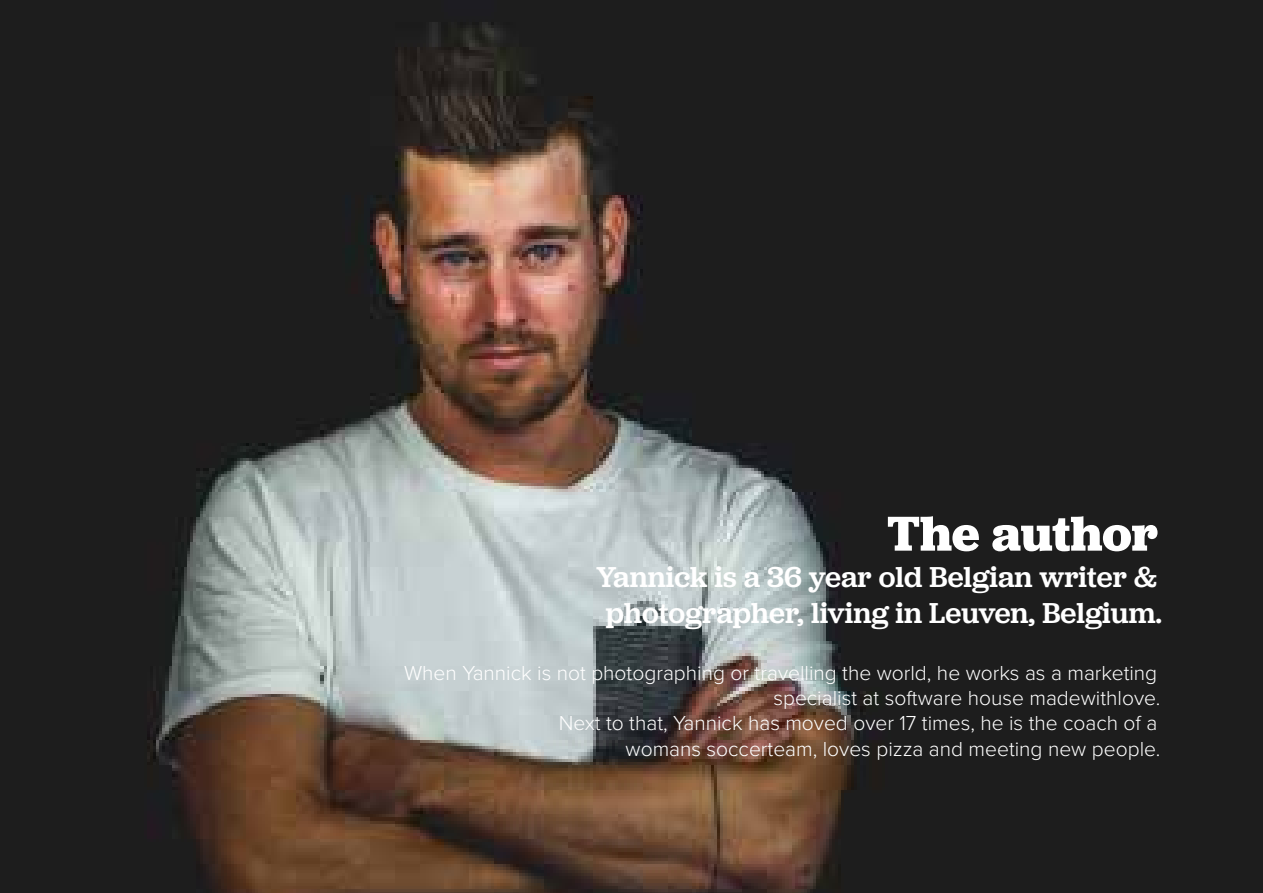
<style>
.page{position:relative;width:1263px;height:893px;background:#fff}
.page>*{position:absolute;margin:0;border:0;box-sizing:border-box;transform-origin:0 0}
.t1{font:700 51px "Jubilat";color:#fff}
.t2{font:500 30px/36px "Jubilat";color:#fff;text-align:center}
.t3{font:300 21px/25.2px "Proxima Nova";color:#fff;text-align:right}
</style>
<div class="page">
<img style="left:0;top:0;width:992px;height:893px">
<div style="left:992px;top:0;width:271px;height:893px;background:#1d1d1d"></div>
<h1 class="t1" style="left:887px;top:501px;width:273px">The author</h1>
<h2 class="t2" style="left:596px;top:558px;width:568px">Yannick is a 36 year old Belgian writer &amp; photographer, living in Leuven, Belgium.</h2>
<p class="t3" style="left:404px;top:659px;width:758px">When Yannick is not photographing or travelling the world, he works as a marketing specialist at software house madewithlove.<br>Next to that, Yannick has moved over 17 times, he is the coach of a<br>womans soccerteam, loves pizza and meeting new people.</p>
</div>
